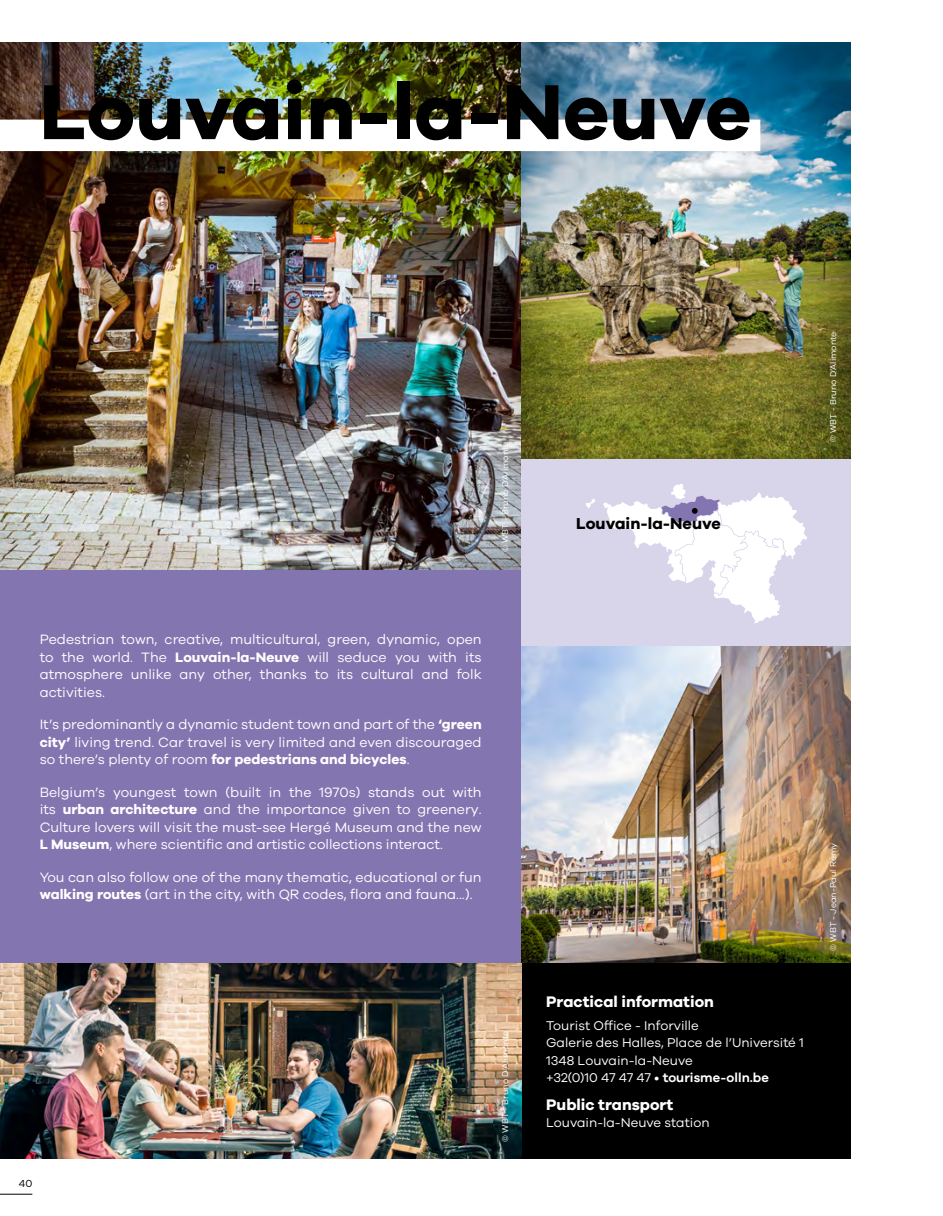
<style>
.page{position:relative;width:943px;height:1216px;background:#fff}
.page>*{position:absolute;margin:0;border:0;box-sizing:border-box;transform-origin:0 0}
.t1{font:700 80.33px "Galano Grotesque";color:#000}
.t2{font:700 16.28px "Galano Grotesque";color:#000}
.t3{font:700 15.75px "Galano Grotesque";color:#fff}
.t4{font:14px/17.5px "Galano Grotesque";color:#fff;text-align:justify}
.t5{font:13.12px/17.5px "Galano Grotesque";color:#fff}
.t6{font:10.5px "Galano Grotesque";color:#000}
.t7{font:8.75px "Galano Grotesque";color:#fff}
.s1{font-weight:700}
.s2{font-weight:600}
</style>
<div class="page">
<img style="left:0;top:42px;width:521px;height:528px">
<div style="left:521px;top:962px;width:329px;height:196px;background:#000"></div>
<img style="left:521px;top:42px;width:329px;height:417px">
<img style="left:0;top:962px;width:521px;height:196px">
<div style="left:0;top:120px;width:760px;height:31px;background:#fff"></div>
<div style="left:0;top:570px;width:521px;height:392px;background:#8375b0"></div>
<img style="left:521px;top:645px;width:329px;height:317px">
<div style="left:521px;top:459px;width:329px;height:186px;background:#d8d4ea"></div>
<svg style="left:586px;top:499px;width:9px;height:9px"></svg>
<svg style="left:603px;top:484px;width:204px;height:139px"></svg>
<hr style="left:0;top:1193px;width:32px;height:1px;background:#000">
<h1 class="t1" style="left:39px;top:62px;width:713px">Louvain-la-Neuve</h1>
<p class="t7" style="left:500px;top:552px;width:112px;rotate:-90deg">© WBT - Bruno D’Alimonte</p>
<p class="t4" style="left:40px;top:630px;width:443px">Pedestrian town, creative, multicultural, green, dynamic, open to the world. The <span class="s1">Louvain-la-Neuve</span> will seduce you with its atmosphere unlike any other, thanks to its cultural and folk activities.</p>
<p class="t4" style="left:40px;top:715px;width:443px">It’s predominantly a dynamic student town and part of the <span class="s1">‘green city’</span> living trend. Car travel is very limited and even discouraged so there’s plenty of room <span class="s1">for pedestrians and bicycles</span>.</p>
<p class="t4" style="left:40px;top:783px;width:443px">Belgium’s youngest town (built in the 1970s) stands out with its <span class="s1">urban architecture</span> and the importance given to greenery.<br>Culture lovers will visit the must-see Hergé Museum and the new <span class="s1">L Museum</span>, where scientific and artistic collections interact.</p>
<p class="t4" style="left:40px;top:867px;width:443px">You can also follow one of the many thematic, educational or fun <span class="s1">walking routes</span> (art in the city, with QR codes, flora and fauna...).</p>
<p class="t6" style="left:19px;top:1177px;width:15px">40</p>
<p class="t7" style="left:500px;top:1141px;width:112px;rotate:-90deg">© WBT - Bruno D’Alimonte</p>
<p class="t2" style="left:576px;top:513px;width:146px">Louvain-la-Neuve</p>
<p class="t7" style="left:827px;top:442px;width:112px;rotate:-90deg">© WBT - Bruno D’Alimonte</p>
<p class="t3" style="left:546px;top:992px;width:169px">Practical information</p>
<p class="t5" style="left:546px;top:1015px;width:259px">Tourist Office - Inforville<br>Galerie des Halles, Place de l’Université 1<br>1348 Louvain-la-Neuve<br>+32(0)10 47 47 47 • <span class="s2">tourisme-olln.be</span></p>
<p class="t3" style="left:546px;top:1094px;width:129px">Public transport</p>
<p class="t5" style="left:546px;top:1113px;width:165px">Louvain-la-Neuve station</p>
<p class="t7" style="left:827px;top:950px;width:109px;rotate:-90deg">© WBT - Jean-Paul Remy</p>
</div>
